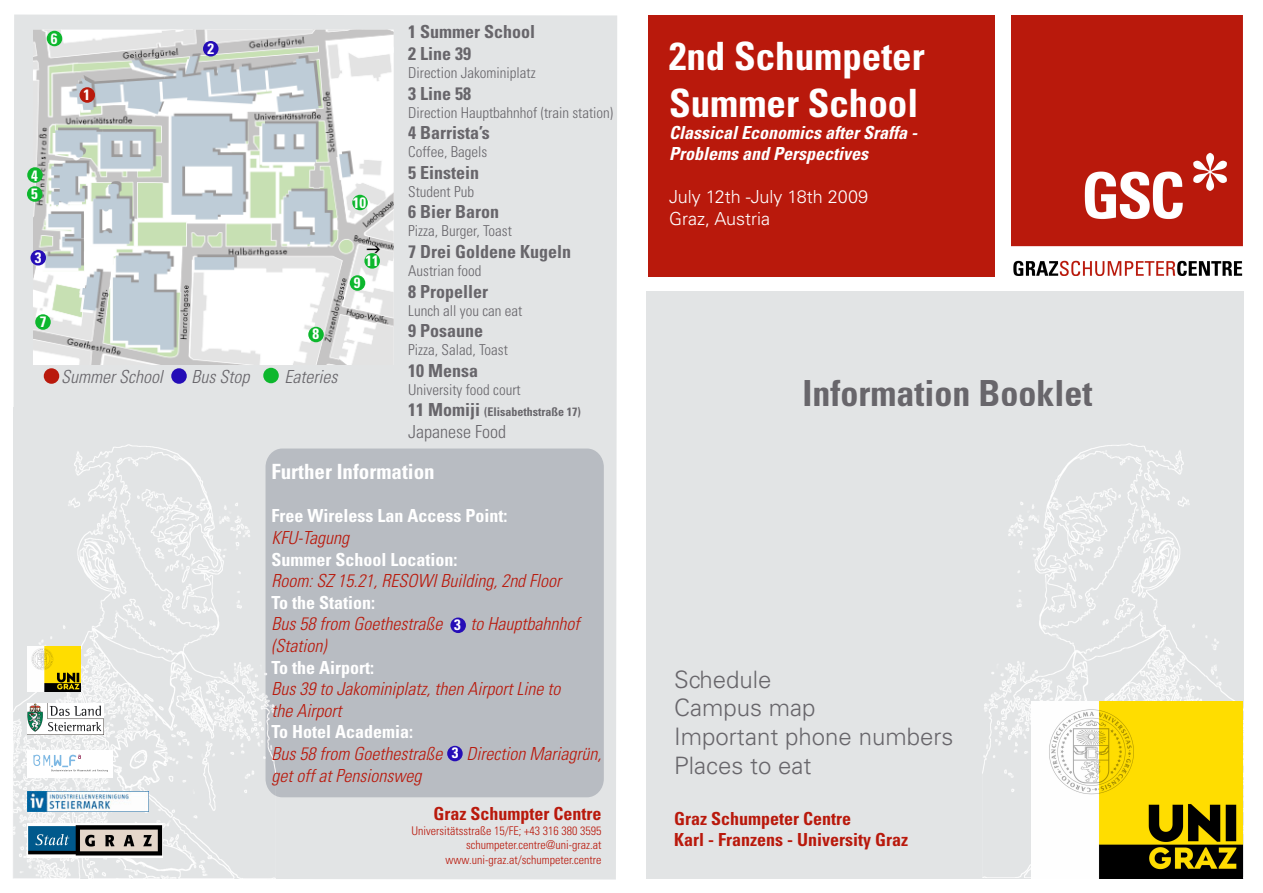
<style>
.page{position:relative;width:1263px;height:893px;background:#fff}
.page>*{position:absolute;margin:0;border:0;box-sizing:border-box;transform-origin:0 0}
.t1{font:700 condensed 39px/46.8px "Univers LT Std";color:#fff}
.t2{font:700 condensed 36px "Univers LT Std";color:#68666b}
.t3{font:300 24px/28.8px "Univers LT Std";color:#68666b}
.t4{font:700 condensed 21px "Univers LT Std";color:#fff}
.t5{font:italic 300 condensed 18px/21.6px "Univers LT Std";color:#b9190c}
.t6{font:700 condensed 18px/21.6px "Univers LT Std";color:#68666b}
.t7{font:700 condensed 18px/21.6px "Univers LT Std";color:#b9190c}
.t8{font:italic 700 condensed 18px/21.6px "Univers LT Std";color:#fff}
.t9{font:300 18px/21.6px "Univers LT Std";color:#fff}
.t10{font:italic 300 condensed 18px "Univers LT Std";color:#68666b}
.t11{font:300 condensed 18px "Univers LT Std";color:#68666b}
.t12{font:300 condensed 15px "Univers LT Std";color:#68666b}
.t13{font:700 condensed 15px/18px "Univers LT Std";color:#fff}
.t14{font:300 condensed 12px/14.4px "Univers LT Std";color:#b9190c;text-align:right}
.t15{font:700 condensed 12px "Univers LT Std";color:#68666b}
.s1{font-size:18px}
.s2{font-weight:700;font-style:normal;color:#fff}
</style>
<div class="page">
<div style="left:646px;top:291px;width:598px;height:588px;background:#e2e4e5"></div>
<div style="left:13px;top:15px;width:604px;height:864px;background:#e2e4e5"></div>
<img style="left:1012px;top:15px;width:230px;height:261px">
<div style="left:648px;top:15px;width:346px;height:261px;background:#b9190c"></div>
<img style="left:33px;top:30px;width:362px;height:336px">
<div style="left:80px;top:87px;width:15px;height:16px;background:#b9190c;border-radius:50%"></div>
<div style="left:203px;top:41px;width:16px;height:15px;background:#250db7;border-radius:50%"></div>
<div style="left:31px;top:250px;width:15px;height:15px;background:#250db7;border-radius:50%"></div>
<div style="left:350px;top:275px;width:15px;height:16px;background:#0db72d;border-radius:50%"></div>
<div style="left:308px;top:327px;width:16px;height:15px;background:#0db72d;border-radius:50%"></div>
<div style="left:27px;top:186px;width:16px;height:16px;background:#0db72d;border-radius:50%"></div>
<div style="left:27px;top:167px;width:16px;height:16px;background:#0db72d;border-radius:50%"></div>
<div style="left:47px;top:31px;width:15px;height:15px;background:#0db72d;border-radius:50%"></div>
<div style="left:35px;top:314px;width:16px;height:16px;background:#0db72d;border-radius:50%"></div>
<div style="left:352px;top:195px;width:16px;height:15px;background:#0db72d;border-radius:50%"></div>
<div style="left:263px;top:368px;width:16px;height:15px;background:#0db72d;border-radius:50%"></div>
<div style="left:171px;top:368px;width:16px;height:16px;background:#250db7;border-radius:50%"></div>
<div style="left:44px;top:368px;width:15px;height:16px;background:#b9190c;border-radius:50%"></div>
<img style="left:14px;top:407px;width:261px;height:472px">
<img style="left:27px;top:647px;width:53px;height:44px">
<img style="left:27px;top:703px;width:77px;height:31px">
<img style="left:27px;top:751px;width:85px;height:26px">
<img style="left:27px;top:791px;width:121px;height:20px">
<img style="left:982px;top:443px;width:262px;height:435px">
<img style="left:1032px;top:701px;width:210px;height:177px">
<img style="left:27px;top:823px;width:136px;height:34px">
<div style="left:364px;top:253px;width:16px;height:16px;background:#0db72d;border-radius:50%"></div>
<div style="left:266px;top:448px;width:338px;height:349px;background:#b8bcc2;border-radius:18px"></div>
<div style="left:450px;top:617px;width:16px;height:16px;background:#250db7;border-radius:50%"></div>
<div style="left:447px;top:746px;width:16px;height:15px;background:#250db7;border-radius:50%"></div>
<svg style="left:367px;top:246px;width:13px;height:7px"></svg>
<p class="t13" style="left:51px;top:29px;width:8px">6</p>
<p class="t13" style="left:84px;top:85px;width:8px">1</p>
<p class="t13" style="left:207px;top:39px;width:8px">2</p>
<p class="t13" style="left:31px;top:166px;width:8px">4<br>5</p>
<p class="t13" style="left:353px;top:193px;width:15px">10</p>
<p class="t13" style="left:35px;top:249px;width:8px">3</p>
<p class="t13" style="left:40px;top:313px;width:8px">7</p>
<p class="t13" style="left:366px;top:251px;width:15px">11</p>
<p class="t13" style="left:354px;top:273px;width:8px">9</p>
<p class="t13" style="left:312px;top:325px;width:8px">8</p>
<p class="t10" style="left:61px;top:365px;width:103px">Summer School</p>
<p class="t10" style="left:192px;top:365px;width:59px">Bus Stop</p>
<p class="t10" style="left:285px;top:365px;width:54px">Eateries</p>
<p class="t6" style="left:408px;top:21px;width:128px">1 Summer School<br>2 Line 39</p>
<p class="t12" style="left:408px;top:64px;width:129px">Direction Jakominiplatz</p>
<p class="t6" style="left:408px;top:82px;width:64px">3 Line 58</p>
<p class="t12" style="left:408px;top:103px;width:206px">Direction Hauptbahnhof (train station)</p>
<p class="t6" style="left:408px;top:122px;width:83px">4 Barrista’s</p>
<p class="t12" style="left:408px;top:143px;width:81px">Coffee, Bagels</p>
<p class="t6" style="left:408px;top:162px;width:72px">5 Einstein</p>
<p class="t12" style="left:408px;top:183px;width:67px">Student Pub</p>
<p class="t6" style="left:408px;top:201px;width:92px">6 Bier Baron</p>
<p class="t12" style="left:408px;top:222px;width:105px">Pizza, Burger, Toast</p>
<p class="t6" style="left:408px;top:241px;width:164px">7 Drei Goldene Kugeln</p>
<p class="t12" style="left:408px;top:262px;width:75px">Austrian food</p>
<p class="t6" style="left:408px;top:280px;width:81px">8 Propeller</p>
<p class="t12" style="left:408px;top:301px;width:116px">Lunch all you can eat</p>
<p class="t6" style="left:408px;top:320px;width:76px">9 Posaune</p>
<p class="t12" style="left:408px;top:341px;width:101px">Pizza, Salad, Toast</p>
<p class="t6" style="left:408px;top:360px;width:71px">10 Mensa</p>
<p class="t12" style="left:408px;top:381px;width:114px">University food court</p>
<p class="t15" style="left:408px;top:405px;width:174px"><span class="s1">11 Momiji</span> (Elisabethstraße 17)</p>
<p class="t11" style="left:408px;top:421px;width:99px">Japanese Food</p>
<p class="t4" style="left:271px;top:459px;width:165px">Further Information</p>
<p class="t5" style="left:271px;top:505px;width:291px"><span class="s2">Free Wireless Lan Access Point:<br></span>KFU-Tagung<br><span class="s2">Summer School Location:<br></span>Room: SZ 15.21, RESOWI Building, 2nd Floor<br><span class="s2">To the Station:<br></span>Bus 58 from Goethestraße</p>
<p class="t5" style="left:470px;top:613px;width:110px">to Hauptbahnhof</p>
<p class="t5" style="left:271px;top:635px;width:290px">(Station)<br><span class="s2">To the Airport:<br></span>Bus 39 to Jakominiplatz, then Airport Line to the Airport<br><span class="s2">To Hotel Academia:<br></span>Bus 58 from Goethestraße</p>
<p class="t13" style="left:454px;top:616px;width:8px">3</p>
<p class="t5" style="left:466px;top:743px;width:136px">Direction Mariagrün,</p>
<p class="t13" style="left:452px;top:744px;width:8px">3</p>
<p class="t5" style="left:271px;top:765px;width:151px">get off at Pensionsweg</p>
<p class="t7" style="left:433px;top:803px;width:169px">Graz Schumpter Centre</p>
<p class="t14" style="left:412px;top:823px;width:191px">Universitätsstraße 15/FE; +43 316 380 3595 schumpeter.centre@uni-graz.at www.uni-graz.at/schumpeter.centre</p>
<p class="t1" style="left:669px;top:33px;width:257px">2nd Schumpeter<br>Summer School</p>
<p class="t8" style="left:669px;top:121px;width:249px">Classical Economics after Sraffa -<br>Problems and Perspectives</p>
<p class="t9" style="left:669px;top:186px;width:201px">July 12th -July 18th 2009<br>Graz, Austria</p>
<p class="t2" style="left:802px;top:371px;width:292px">Information Booklet</p>
<p class="t3" style="left:674px;top:665px;width:281px">Schedule<br>Campus map<br>Important phone numbers<br>Places to eat</p>
<p class="t7" style="left:674px;top:807px;width:235px">Graz Schumpeter Centre<br>Karl - Franzens - University Graz</p>
</div>
